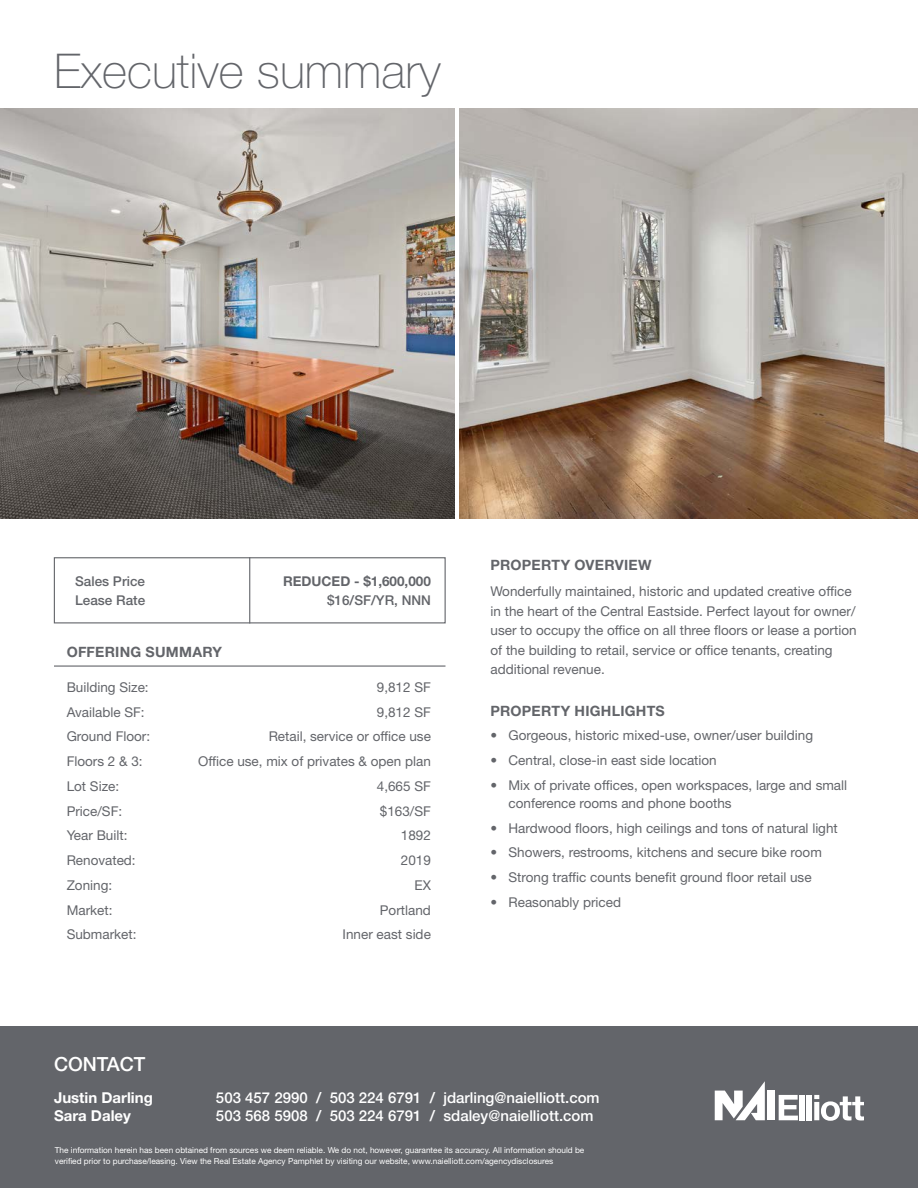
<style>
.page{position:relative;width:918px;height:1188px;background:#fff}
.page>*{position:absolute;margin:0;border:0;box-sizing:border-box;transform-origin:0 0}
.GRAY_30pt_35pt_Sub-head{font:100 48px "Helvetica Neue LT Std";color:#63656a}
.t1{font:500 19.5px "Helvetica Neue LT Std";color:#fff}
.t2{font:500 15px "Helvetica Neue LT Std";color:#fff}
.t3{font:700 15px "Helvetica Neue LT Std";color:#fff}
.GRAY_subhead_13_PT_BOLD{font:700 14.25px "Helvetica Neue LT Std";letter-spacing:.02em;color:#63656a}
.bullets{font:13.5px/19.5px "Helvetica Neue LT Std";color:#63656a}
.body{font:500 13.5px "Helvetica Neue LT Std";color:#63656a}
.body-2{font:700 13.5px "Helvetica Neue LT Std";color:#63656a}
.t4{font:8.25px/10.5px "Helvetica Neue LT Std";color:#fff}
</style>
<div class="page">
<div style="left:0;top:1026px;width:918px;height:162px;background:#63656a"></div>
<div style="left:767px;top:1091px;width:8px;height:29px;background:#fff"></div>
<svg style="left:715px;top:1081px;width:50px;height:39px"></svg>
<svg style="left:779px;top:1095px;width:19px;height:25px"></svg>
<div style="left:800px;top:1095px;width:5px;height:25px;background:#fff"></div>
<div style="left:807px;top:1095px;width:5px;height:25px;background:#fff"></div>
<svg style="left:814px;top:1095px;width:50px;height:26px"></svg>
<img style="left:459px;top:108px;width:459px;height:410px">
<img style="left:0;top:108px;width:454px;height:410px">
<div style="left:54px;top:557px;width:392px;height:66px;border:1px solid #63656a"></div>
<hr style="left:54px;top:665px;width:392px;height:2px;background:#63656a">
<hr style="left:249px;top:557px;width:1px;height:66px;background:#63656a">
<p class="GRAY_30pt_35pt_Sub-head" style="left:54px;top:44px;width:388px">Executive summary</p>
<p class="body" style="left:75px;top:573px;width:71px">Sales Price</p>
<p class="body" style="left:75px;top:592px;width:72px">Lease Rate</p>
<p class="body-2" style="left:283px;top:572px;width:149px">REDUCED - $1,600,000</p>
<p class="body" style="left:327px;top:592px;width:105px">$16/SF/YR, NNN</p>
<p class="GRAY_subhead_13_PT_BOLD" style="left:67px;top:643px;width:157px">OFFERING SUMMARY</p>
<p class="bullets" style="left:67px;top:677px;width:83px">Building Size:</p>
<p class="bullets" style="left:67px;top:702px;width:80px">Available SF:</p>
<p class="bullets" style="left:67px;top:727px;width:85px">Ground Floor:</p>
<p class="bullets" style="left:67px;top:751px;width:78px">Floors 2 &amp; 3:</p>
<p class="bullets" style="left:67px;top:776px;width:54px">Lot Size:</p>
<p class="bullets" style="left:67px;top:801px;width:57px">Price/SF:</p>
<p class="bullets" style="left:67px;top:826px;width:62px">Year Built:</p>
<p class="bullets" style="left:67px;top:850px;width:71px">Renovated:</p>
<p class="bullets" style="left:67px;top:875px;width:47px">Zoning:</p>
<p class="bullets" style="left:67px;top:900px;width:47px">Market:</p>
<p class="bullets" style="left:67px;top:925px;width:71px">Submarket:</p>
<p class="bullets" style="left:377px;top:677px;width:56px">9,812 SF</p>
<p class="bullets" style="left:377px;top:702px;width:56px">9,812 SF</p>
<p class="bullets" style="left:269px;top:727px;width:164px">Retail, service or office use</p>
<p class="bullets" style="left:198px;top:751px;width:234px">Office use, mix of privates &amp; open plan</p>
<p class="bullets" style="left:377px;top:776px;width:56px">4,665 SF</p>
<p class="bullets" style="left:380px;top:801px;width:53px">$163/SF</p>
<p class="bullets" style="left:401px;top:826px;width:32px">1892</p>
<p class="bullets" style="left:401px;top:850px;width:32px">2019</p>
<p class="bullets" style="left:414px;top:875px;width:18px">EX</p>
<p class="bullets" style="left:380px;top:900px;width:53px">Portland</p>
<p class="bullets" style="left:343px;top:925px;width:90px">Inner east side</p>
<p class="GRAY_subhead_13_PT_BOLD" style="left:491px;top:556px;width:163px">PROPERTY OVERVIEW</p>
<p class="bullets" style="left:491px;top:582px;width:368px">Wonderfully maintained, historic and updated creative office in the heart of the Central Eastside. Perfect layout for owner/ user to occupy the office on all three floors or lease a portion of the building to retail, service or office tenants, creating additional revenue.</p>
<p class="GRAY_subhead_13_PT_BOLD" style="left:491px;top:702px;width:176px">PROPERTY HIGHLIGHTS</p>
<p class="bullets" style="left:491px;top:726px;width:324px">• Gorgeous, historic mixed-use, owner/user building</p>
<p class="bullets" style="left:491px;top:750px;width:228px">• Central, close-in east side location</p>
<p class="bullets" style="left:509px;top:776px;width:340px;line-height:18px;text-indent:-18px">• Mix of private offices, open workspaces, large and small conference rooms and phone booths</p>
<p class="bullets" style="left:491px;top:818px;width:349px">• Hardwood floors, high ceilings and tons of natural light</p>
<p class="bullets" style="left:491px;top:843px;width:333px">• Showers, restrooms, kitchens and secure bike room</p>
<p class="bullets" style="left:491px;top:867px;width:323px">• Strong traffic counts benefit ground floor retail use</p>
<p class="bullets" style="left:491px;top:892px;width:132px">• Reasonably priced</p>
<h2 class="t1" style="left:54px;top:1052px;width:93px">CONTACT</h2>
<p class="t3" style="left:54px;top:1088px;width:100px">Justin Darling</p>
<p class="t2" style="left:216px;top:1088px;width:385px">503 457 2990 / 503 224 6791 / jdarling@naielliott.com</p>
<p class="t3" style="left:54px;top:1106px;width:78px">Sara Daley</p>
<p class="t2" style="left:216px;top:1106px;width:379px">503 568 5908 / 503 224 6791 / sdaley@naielliott.com</p>
<p class="t4" style="left:55px;top:1145px;width:531px">The information herein has been obtained from sources we deem reliable. We do not, however, guarantee its accuracy. All information should be verified prior to purchase/leasing. View the Real Estate Agency Pamphlet by visiting our website, www.naielliott.com/agencydisclosures</p>
</div>
